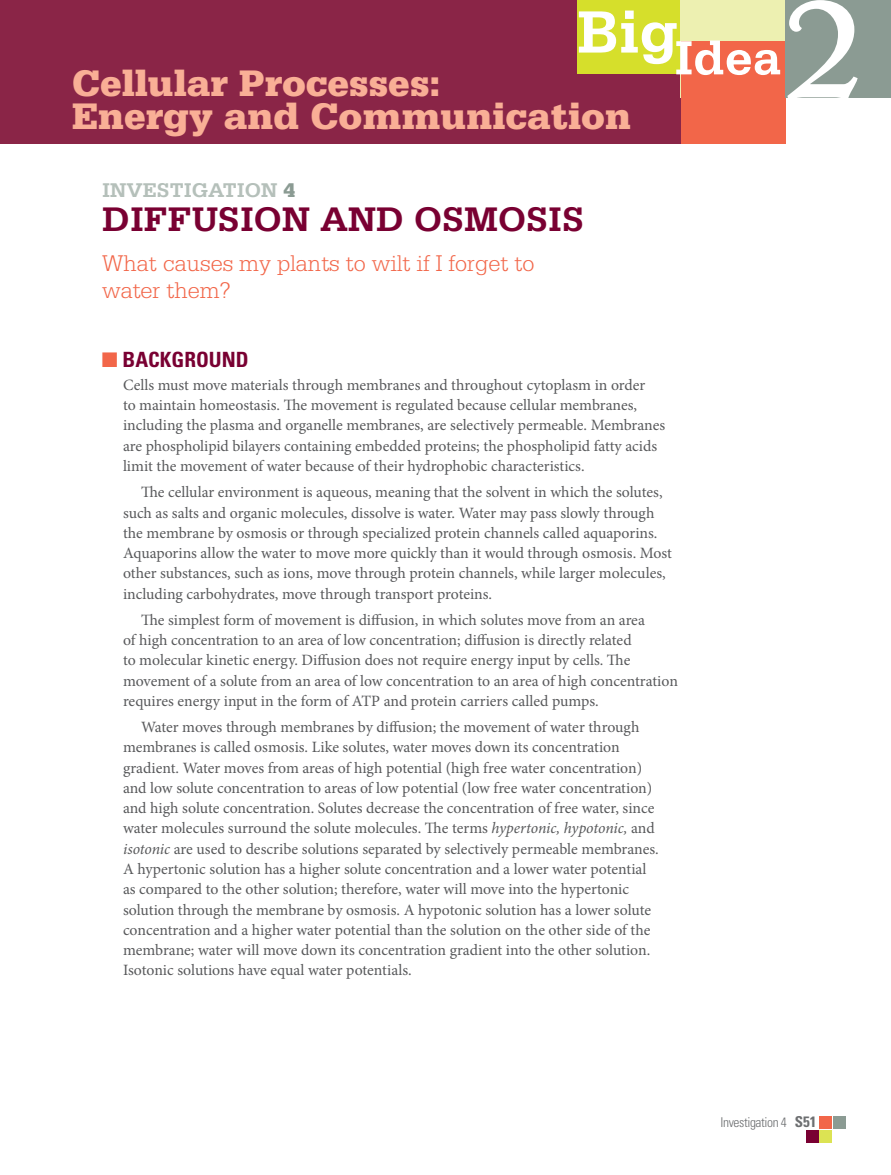
<style>
.page{position:relative;width:891px;height:1175px;background:#fff}
.page>*{position:absolute;margin:0;border:0;box-sizing:border-box;transform-origin:0 0}
.t1{font:136.5px "Minister Std";color:#fff}
.t2{font:700 50.7px "Serifa Std";color:#fff}
.t3{font:900 39px/33px "Serifa Std";color:#f9af96}
.t4{font:700 36px "Serifa Std";color:#790032}
.t5{font:300 24px/26.4px "Serifa Std";color:#f26649}
.t6{font:700 21px "Serifa Std";color:#b5c0ba}
.t7{font:700 condensed 21px "Univers LT Std";color:#790032}
.t8{font:15.75px/20.2px "Minion Pro";letter-spacing:-.005em;color:#58595b}
.t9{font:300 condensed 13.5px "Univers LT Std";letter-spacing:-.03em;color:#6d6f71}
.s1{font-weight:900;color:#8b9b93}
.s2{color:#f26649}
.s3{font-style:italic}
.s4{font-weight:700;font-size:15px}
</style>
<div class="page">
<div style="left:0;top:0;width:695px;height:143px;background:#8a2547"></div>
<div style="left:577px;top:0;width:105px;height:73px;background:#d6df2b"></div>
<div style="left:681px;top:0;width:210px;height:98px;background:#edf0b1"></div>
<div style="left:681px;top:41px;width:105px;height:102px;background:#f26649"></div>
<div style="left:786px;top:0;width:105px;height:97px;background:#8b9b93"></div>
<div style="left:820px;top:1116px;width:12px;height:13px;background:#f26649"></div>
<div style="left:820px;top:1130px;width:12px;height:13px;background:#dce353"></div>
<div style="left:834px;top:1116px;width:12px;height:13px;background:#8b9b93"></div>
<div style="left:806px;top:1130px;width:12px;height:13px;background:#790032"></div>
<h1 class="t1" style="left:784px;top:-36px;width:82px">2</h1>
<h2 class="t2" style="left:577px;top:28px;width:205px"><sup>BIG</sup>IDEA</h2>
<h3 class="t3" style="left:72px;top:67px;width:561px">Cellular Processes:<br>Energy and Communication</h3>
<h3 class="t6" style="left:102px;top:178px;width:15px">INV</h3>
<h3 class="t6" style="left:143px;top:178px;width:154px">ESTIGATION <span class="s1">4</span></h3>
<h3 class="t4" style="left:102px;top:198px;width:484px">DIFFUSION AND OSMOSIS</h3>
<h3 class="t5" style="left:102px;top:250px;width:434px">What causes my plants to wilt if I forget to water them?</h3>
<h3 class="t7" style="left:102px;top:346px;width:72px"><span class="s2">■</span> BACKGROUND</h3>
<p class="t8" style="left:123px;top:375px;width:544px">Cells must move materials through membranes and throughout cytoplasm in order<br>to maintain homeostasis. The movement is regulated because cellular membranes, including the plasma and organelle membranes, are selectively permeable. Membranes are phospholipid bilayers containing embedded proteins; the phospholipid fatty acids limit the movement of water because of their hydrophobic characteristics.</p>
<p class="t8" style="left:123px;top:482px;width:551px;text-indent:18px">The cellular environment is aqueous, meaning that the solvent in which the solutes, such as salts and organic molecules, dissolve is water. Water may pass slowly through the membrane by osmosis or through specialized protein channels called aquaporins.<br>Aquaporins allow the water to move more quickly than it would through osmosis. Most other substances, such as ions, move through protein channels, while larger molecules, including carbohydrates, move through transport proteins.</p>
<p class="t8" style="left:123px;top:610px;width:556px;text-indent:18px">The simplest form of movement is diffusion, in which solutes move from an area<br>of high concentration to an area of low concentration; diffusion is directly related<br>to molecular kinetic energy. Diffusion does not require energy input by cells. The movement of a solute from an area of low concentration to an area of high concentration requires energy input in the form of ATP and protein carriers called pumps.</p>
<p class="t8" style="left:123px;top:717px;width:537px;text-indent:18px">Water moves through membranes by diffusion; the movement of water through membranes is called osmosis. Like solutes, water moves down its concentration gradient. Water moves from areas of high potential (high free water concentration) and low solute concentration to areas of low potential (low free water concentration) and high solute concentration. Solutes decrease the concentration of free water, since water molecules surround the solute molecules. The terms <span class="s3">hypertonic, hypotonic,</span> and <span class="s3">isotonic</span> are used to describe solutions separated by selectively permeable membranes.<br>A hypertonic solution has a higher solute concentration and a lower water potential as compared to the other solution; therefore, water will move into the hypertonic solution through the membrane by osmosis. A hypotonic solution has a lower solute concentration and a higher water potential than the solution on the other side of the membrane; water will move down its concentration gradient into the other solution.<br>Isotonic solutions have equal water potentials.</p>
<p class="t9" style="left:721px;top:1114px;width:97px">Investigation 4 <span class="s4">S51</span></p>
</div>
